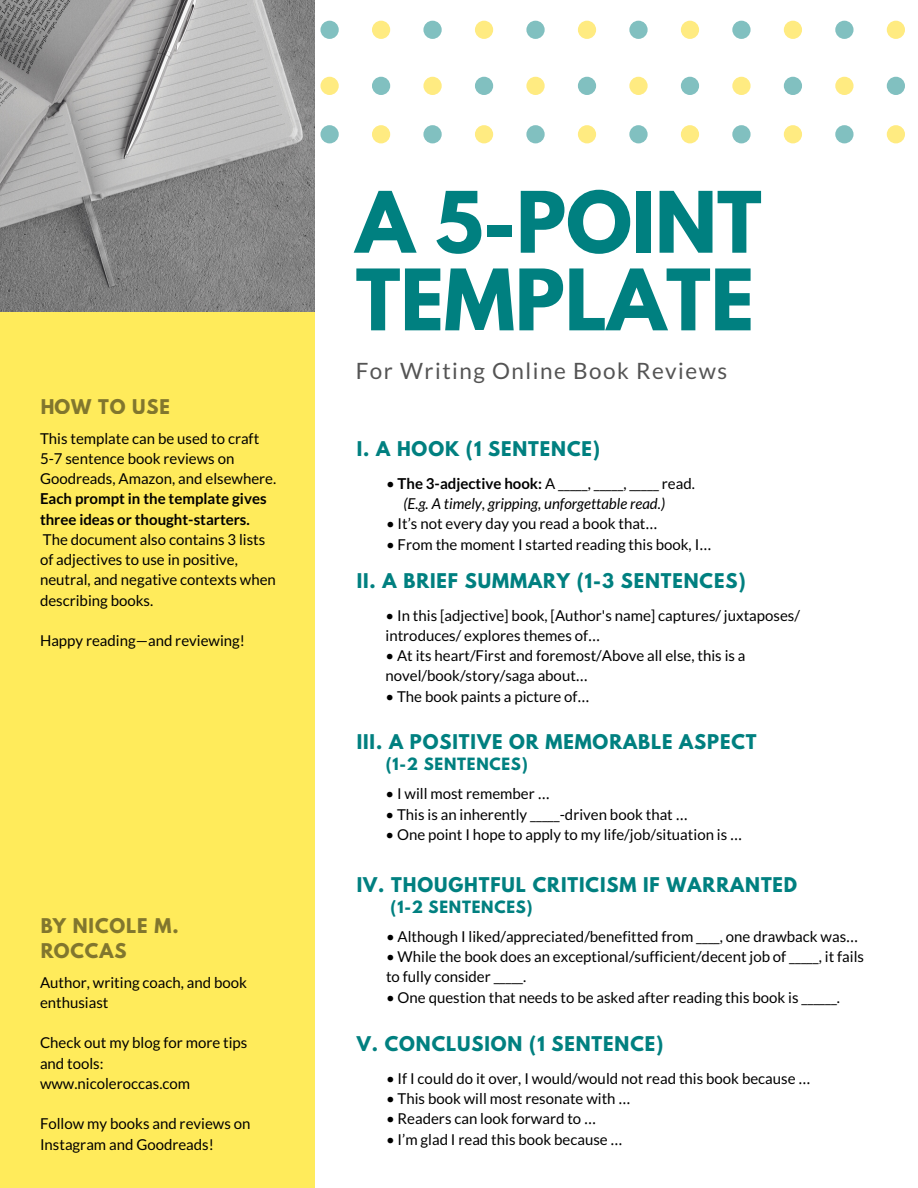
<style>
.page{position:relative;width:918px;height:1188px;background:#fff}
.page>*{position:absolute;margin:0;border:0;box-sizing:border-box;transform-origin:0 0}
.t1{font:700 75px/77.7px "League Spartan";color:#008080}
.t2{font:22.5px "Lato";letter-spacing:.065em;color:#545454}
.t3{font:700 18px "League Spartan";letter-spacing:.05em;color:#008080}
.t4{font:700 18px/24.8px "League Spartan";letter-spacing:.05em;color:#000}
.t5{font:15px/20.2px "Lato";color:#000}
.t6{font:italic 15px/20.2px "Lato";color:#000}
.t7{font:700 15px/20.2px "Lato";color:#000}
.t8{font:700 15px "League Spartan";letter-spacing:.05em;color:#008080}
.s1{font-style:normal}
.s2{font-weight:700;font-style:normal}
.s3{font-family:"Noto Sans Gurmukhi"}
</style>
<div class="page">
<div style="left:0;top:0;width:315px;height:1188px;background:#ffeb5b"></div>
<img style="left:0;top:0;width:315px;height:312px">
<svg style="left:320px;top:21px;width:19px;height:18px"></svg>
<div style="left:372px;top:21px;width:18px;height:18px;background:#ffeb81;border-radius:50%"></div>
<svg style="left:423px;top:21px;width:19px;height:18px"></svg>
<div style="left:475px;top:21px;width:18px;height:18px;background:#ffeb81;border-radius:50%"></div>
<svg style="left:526px;top:21px;width:19px;height:18px"></svg>
<div style="left:578px;top:21px;width:18px;height:18px;background:#ffeb81;border-radius:50%"></div>
<svg style="left:629px;top:21px;width:19px;height:18px"></svg>
<div style="left:681px;top:21px;width:18px;height:18px;background:#ffeb81;border-radius:50%"></div>
<svg style="left:732px;top:21px;width:19px;height:18px"></svg>
<div style="left:784px;top:21px;width:18px;height:18px;background:#ffeb81;border-radius:50%"></div>
<svg style="left:835px;top:21px;width:19px;height:18px"></svg>
<div style="left:887px;top:21px;width:18px;height:18px;background:#ffeb81;border-radius:50%"></div>
<svg style="left:320px;top:77px;width:19px;height:18px"></svg>
<div style="left:372px;top:77px;width:18px;height:18px;background:#81c0c0;border-radius:50%"></div>
<svg style="left:423px;top:77px;width:19px;height:18px"></svg>
<div style="left:475px;top:77px;width:18px;height:18px;background:#81c0c0;border-radius:50%"></div>
<svg style="left:526px;top:77px;width:19px;height:18px"></svg>
<div style="left:578px;top:77px;width:18px;height:18px;background:#81c0c0;border-radius:50%"></div>
<svg style="left:629px;top:77px;width:19px;height:18px"></svg>
<div style="left:681px;top:77px;width:18px;height:18px;background:#81c0c0;border-radius:50%"></div>
<svg style="left:732px;top:77px;width:19px;height:18px"></svg>
<div style="left:784px;top:77px;width:18px;height:18px;background:#81c0c0;border-radius:50%"></div>
<svg style="left:835px;top:77px;width:19px;height:18px"></svg>
<div style="left:887px;top:77px;width:18px;height:18px;background:#81c0c0;border-radius:50%"></div>
<svg style="left:320px;top:125px;width:19px;height:18px"></svg>
<div style="left:372px;top:125px;width:18px;height:18px;background:#ffeb81;border-radius:50%"></div>
<svg style="left:423px;top:125px;width:19px;height:18px"></svg>
<div style="left:475px;top:125px;width:18px;height:18px;background:#ffeb81;border-radius:50%"></div>
<svg style="left:526px;top:125px;width:19px;height:18px"></svg>
<div style="left:578px;top:125px;width:18px;height:18px;background:#ffeb81;border-radius:50%"></div>
<svg style="left:629px;top:125px;width:19px;height:18px"></svg>
<div style="left:681px;top:125px;width:18px;height:18px;background:#ffeb81;border-radius:50%"></div>
<svg style="left:732px;top:125px;width:19px;height:18px"></svg>
<div style="left:784px;top:125px;width:18px;height:18px;background:#ffeb81;border-radius:50%"></div>
<svg style="left:835px;top:125px;width:19px;height:18px"></svg>
<div style="left:887px;top:125px;width:18px;height:18px;background:#ffeb81;border-radius:50%"></div>
<p class="t4" style="left:40px;top:396px;width:132px">HOW TO USE</p>
<p class="t5" style="left:40px;top:428px;width:238px">This template can be used to craft<br>5-7 sentence book reviews on<br>Goodreads, Amazon, and elsewhere.</p>
<p class="t7" style="left:40px;top:488px;width:228px">Each prompt in the template gives three ideas or thought-starters.</p>
<p class="t5" style="left:40px;top:529px;width:237px">The document also contains 3 lists of adjectives to use in positive, neutral, and negative contexts when describing books.</p>
<p class="t5" style="left:40px;top:630px;width:207px">Happy reading—and reviewing!</p>
<p class="t4" style="left:40px;top:916px;width:140px">BY NICOLE M.<br>ROCCAS</p>
<p class="t5" style="left:40px;top:972px;width:209px">Author, writing coach, and book enthusiast</p>
<p class="t5" style="left:40px;top:1033px;width:209px">Check out my blog for more tips and tools: www.nicoleroccas.com</p>
<p class="t5" style="left:40px;top:1114px;width:212px">Follow my books and reviews on<br>Instagram and Goodreads!</p>
<h1 class="t1" style="left:356px;top:193px;width:407px">A 5-POINT<br>TEMPLATE</h1>
<h2 class="t2" style="left:356px;top:357px;width:373px">For Writing Online Book Reviews</h2>
<p class="t3" style="left:357px;top:440px;width:245px">I. A HOOK (1 SENTENCE)</p>
<p class="t6" style="left:403px;top:473px;width:293px;text-indent:-17px"><span class="s1">•</span> <span class="s2">The 3-adjective hook:</span> <span class="s1">A _____, _____, _____ read. </span>(E.g. A timely, gripping, unforgettable read.)</p>
<p class="t5" style="left:386px;top:513px;width:273px">• It’s not every day you read a book that<span class="s3">…</span></p>
<p class="t5" style="left:386px;top:534px;width:327px">• From the moment I started reading this book, I<span class="s3">…</span></p>
<p class="t3" style="left:357px;top:572px;width:390px">II. A BRIEF SUMMARY (1-3 SENTENCES)</p>
<p class="t5" style="left:386px;top:605px;width:416px">• In this [adjective] book, [Author's name] captures/ juxtaposes/ introduces/ explores themes of<span class="s3">…</span></p>
<p class="t5" style="left:386px;top:645px;width:361px">• At its heart/First and foremost/Above all else, this is a novel/book/story/saga about<span class="s3">…</span></p>
<p class="t5" style="left:386px;top:686px;width:206px">• The book paints a picture of<span class="s3">…</span></p>
<p class="t3" style="left:357px;top:733px;width:401px">III. A POSITIVE OR MEMORABLE ASPECT</p>
<p class="t8" style="left:386px;top:757px;width:144px">(1-2 SENTENCES)</p>
<p class="t5" style="left:386px;top:784px;width:166px">• I will most remember <span class="s3">…</span></p>
<p class="t5" style="left:386px;top:804px;width:304px">• This is an inherently _____-driven book that <span class="s3">…</span></p>
<p class="t5" style="left:386px;top:824px;width:358px">• One point I hope to apply to my life/job/situation is <span class="s3">…</span></p>
<p class="t3" style="left:357px;top:876px;width:442px">IV. THOUGHTFUL CRITICISM IF WARRANTED</p>
<p class="t8" style="left:391px;top:900px;width:144px">(1-2 SENTENCES)</p>
<p class="t5" style="left:386px;top:926px;width:474px">• Although I liked/appreciated/benefitted from ____, one drawback was<span class="s3">…</span></p>
<p class="t5" style="left:386px;top:946px;width:480px">• While the book does an exceptional/sufficient/decent job of _____, it fails to fully consider _____.</p>
<p class="t5" style="left:386px;top:987px;width:456px">• One question that needs to be asked after reading this book is ______.</p>
<p class="t3" style="left:357px;top:1034px;width:308px">V. CONCLUSION (1 SENTENCE)</p>
<p class="t5" style="left:386px;top:1068px;width:426px">• If I could do it over, I would/would not read this book because <span class="s3">…</span></p>
<p class="t5" style="left:386px;top:1088px;width:246px">• This book will most resonate with <span class="s3">…</span></p>
<p class="t5" style="left:386px;top:1108px;width:212px">• Readers can look forward to <span class="s3">…</span></p>
<p class="t5" style="left:386px;top:1129px;width:238px">• I’m glad I read this book because <span class="s3">…</span></p>
</div>
